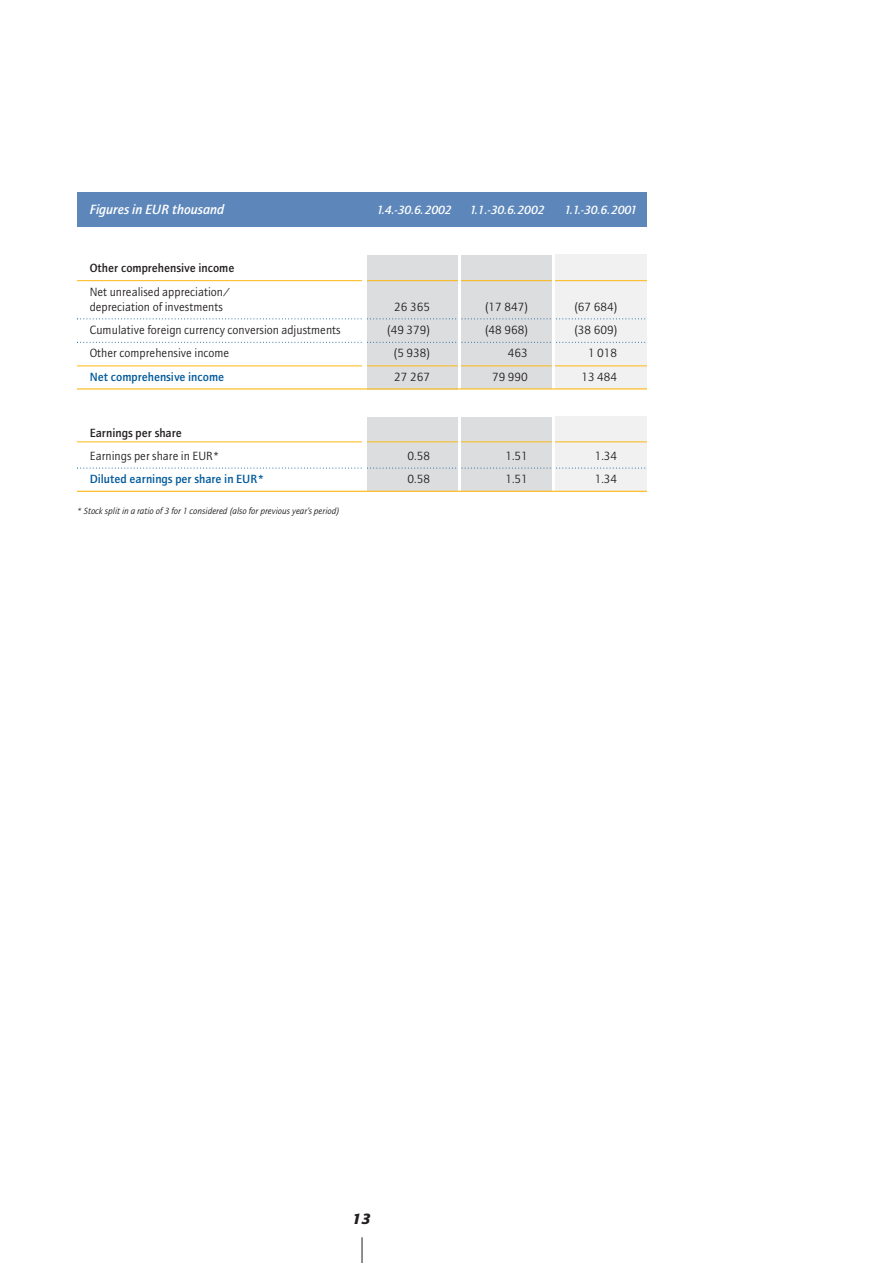
<style>
.page{position:relative;width:893px;height:1263px;background:#fff}
.page>*{position:absolute;margin:0;border:0;box-sizing:border-box;transform-origin:0 0}
.t1{font:italic 900 15px "AT Quay Sans";color:#231f1f}
.t2{font:italic 500 13.5px "AT Quay Sans";color:#fff}
.t3{font:12px/14.9px "AT Quay Sans";color:#231f1f}
.t4{font:500 12px "AT Quay Sans";color:#00599b}
.t5{font:italic 500 12px "AT Quay Sans";letter-spacing:-.02em;color:#fff}
.t6{font:500 12px "AT Quay Sans";color:#231f1f}
.t7{font:italic 9px "AT Quay Sans";color:#231f1f}
</style>
<div class="page">
<svg style="left:361px;top:1237px;width:1px;height:26px"></svg>
<div style="left:553px;top:417px;width:94px;height:74px;background:#f1f1f2"></div>
<div style="left:553px;top:254px;width:94px;height:135px;background:#f1f1f2"></div>
<div style="left:459px;top:255px;width:94px;height:133px;background:#dcdddf"></div>
<div style="left:366px;top:255px;width:93px;height:134px;background:#dcdddf"></div>
<hr style="left:77px;top:280px;width:574px;height:1px;background:#fdb812">
<hr style="left:77px;top:365px;width:574px;height:1px;background:#fdb812">
<svg style="left:77px;top:319px;width:569px;height:1px"></svg>
<svg style="left:77px;top:342px;width:569px;height:1px"></svg>
<div style="left:77px;top:193px;width:570px;height:34px;background:#5d87bb"></div>
<div style="left:362px;top:245px;width:5px;height:153px;background:#fff"></div>
<hr style="left:552px;top:244px;width:2px;height:149px;background:#fff">
<hr style="left:458px;top:244px;width:3px;height:153px;background:#fff">
<hr style="left:77px;top:388px;width:574px;height:2px;background:#fdb812">
<div style="left:459px;top:417px;width:94px;height:74px;background:#dcdddf"></div>
<div style="left:366px;top:417px;width:93px;height:74px;background:#dcdddf"></div>
<hr style="left:77px;top:441px;width:574px;height:1px;background:#fdb812">
<svg style="left:77px;top:468px;width:569px;height:1px"></svg>
<div style="left:362px;top:408px;width:5px;height:151px;background:#fff"></div>
<hr style="left:552px;top:407px;width:2px;height:155px;background:#fff">
<hr style="left:458px;top:407px;width:3px;height:155px;background:#fff">
<hr style="left:77px;top:491px;width:574px;height:1px;background:#fdb812">
<div style="left:647px;top:183px;width:8px;height:423px;background:#fff"></div>
<p class="t2" style="left:90px;top:204px;width:136px">Figures in EUR thousand</p>
<p class="t5" style="left:377px;top:205px;width:76px">1.4.-30.6.2002</p>
<p class="t5" style="left:470px;top:205px;width:76px">1.1.-30.6.2002</p>
<p class="t5" style="left:564px;top:205px;width:74px">1.1.-30.6.2001</p>
<p class="t6" style="left:90px;top:264px;width:146px">Other comprehensive income</p>
<p class="t3" style="left:90px;top:286px;width:142px">Net unrealised appreciation/ depreciation of investments</p>
<p class="t3" style="left:394px;top:300px;width:37px">26 365</p>
<p class="t3" style="left:485px;top:300px;width:44px">(17 847)</p>
<p class="t3" style="left:574px;top:300px;width:44px">(67 684)</p>
<p class="t3" style="left:90px;top:324px;width:252px">Cumulative foreign currency conversion adjustments</p>
<p class="t3" style="left:387px;top:324px;width:44px">(49 379)</p>
<p class="t3" style="left:485px;top:324px;width:44px">(48 968)</p>
<p class="t3" style="left:574px;top:324px;width:44px">(38 609)</p>
<p class="t3" style="left:90px;top:347px;width:141px">Other comprehensive income</p>
<p class="t3" style="left:394px;top:347px;width:38px">(5 938)</p>
<p class="t3" style="left:508px;top:347px;width:22px">463</p>
<p class="t3" style="left:588px;top:347px;width:31px">1 018</p>
<p class="t4" style="left:90px;top:372px;width:136px">Net comprehensive income</p>
<p class="t3" style="left:394px;top:371px;width:37px">27 267</p>
<p class="t3" style="left:492px;top:371px;width:37px">79 990</p>
<p class="t3" style="left:581px;top:371px;width:37px">13 484</p>
<p class="t6" style="left:90px;top:428px;width:93px">Earnings per share</p>
<p class="t3" style="left:90px;top:450px;width:131px">Earnings per share in EUR*</p>
<p class="t3" style="left:407px;top:450px;width:24px">0.58</p>
<p class="t3" style="left:505px;top:450px;width:24px">1.51</p>
<p class="t3" style="left:594px;top:450px;width:24px">1.34</p>
<p class="t4" style="left:90px;top:475px;width:176px">Diluted earnings per share in EUR*</p>
<p class="t3" style="left:407px;top:473px;width:24px">0.58</p>
<p class="t3" style="left:505px;top:473px;width:24px">1.51</p>
<p class="t3" style="left:594px;top:473px;width:24px">1.34</p>
<p class="t7" style="left:77px;top:507px;width:264px">* Stock split in a ratio of 3 for 1 considered (also for previous year’s period)</p>
<p class="t1" style="left:352px;top:1213px;width:20px">13</p>
</div>
